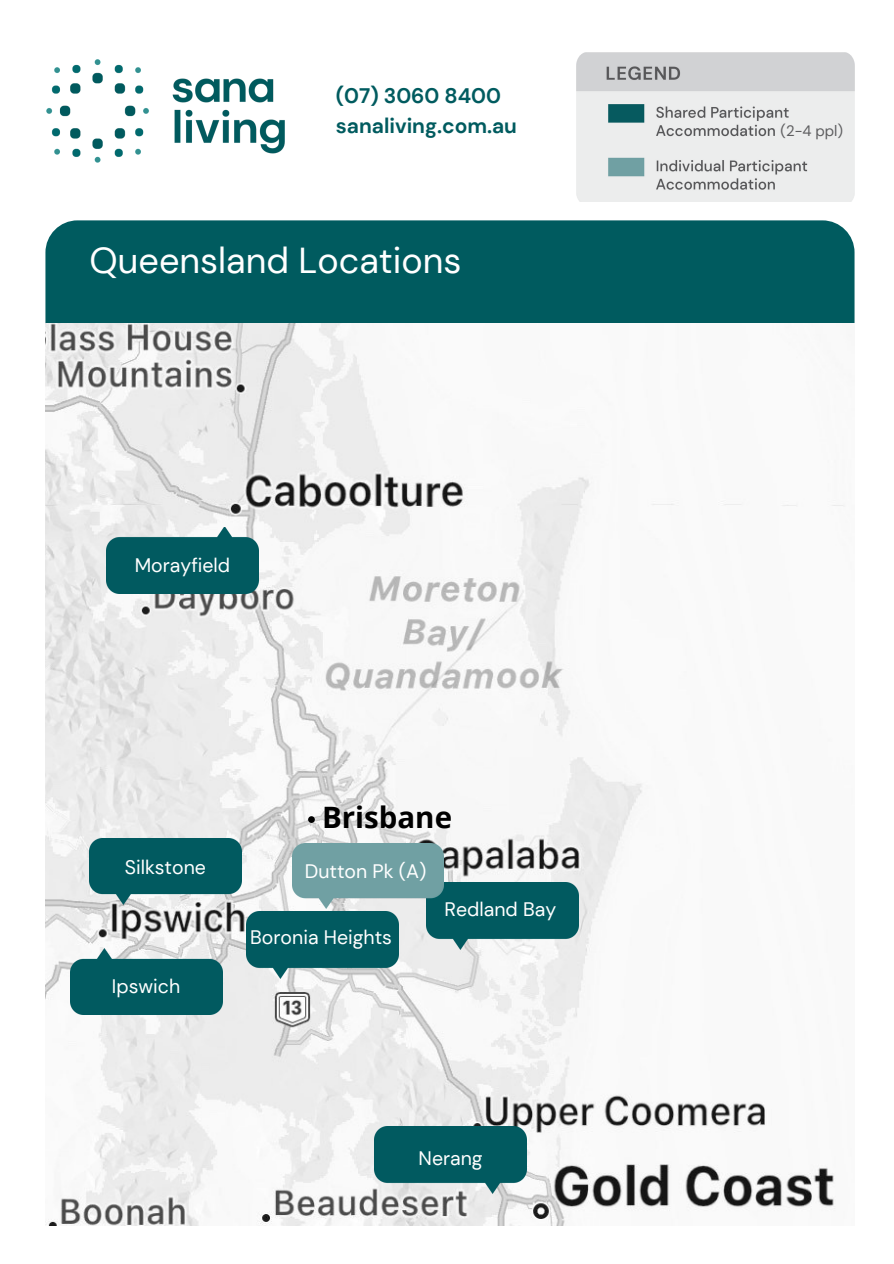
<style>
.page{position:relative;width:894px;height:1264px;background:#fff}
.page>*{position:absolute;margin:0;border:0;box-sizing:border-box;transform-origin:0 0}
.t1{font:36px "DM Sans";color:#fff}
.t2{font:700 29.4px "Open Sans";color:#000}
.t3{font:700 21px "DM Sans";color:#005b5f}
.t4{font:19.5px "DM Sans";color:#fff}
.t5{font:15px "DM Sans";color:#5e5e60}
</style>
<div class="page">
<div style="left:45px;top:220px;width:809px;height:170px;background:#005b5f;border-radius:32px"></div>
<img style="left:46px;top:324px;width:808px;height:900px">
<img style="left:46px;top:59px;width:239px;height:104px">
<img style="left:576px;top:53px;width:278px;height:148px">
<div style="left:779px;top:123px;width:50px;height:19px;background:#eceded;border-radius:3px"></div>
<div style="left:778px;top:175px;width:50px;height:23px;background:#eceded;border-radius:3px"></div>
<img style="left:89px;top:838px;width:152px;height:66px">
<img style="left:374px;top:1126px;width:152px;height:67px">
<img style="left:426px;top:882px;width:152px;height:67px">
<img style="left:292px;top:843px;width:151px;height:65px">
<img style="left:70px;top:948px;width:152px;height:66px">
<img style="left:246px;top:911px;width:152px;height:67px">
<img style="left:106px;top:527px;width:152px;height:66px">
<div style="left:308px;top:816px;width:7px;height:7px;background:#000;border-radius:50%"></div>
<p class="t3" style="left:336px;top:82px;width:167px">(07) 3060 8400</p>
<p class="t3" style="left:336px;top:112px;width:183px">sanaliving.com.au</p>
<p class="t5" style="left:780px;top:121px;width:64px">(2-4 ppl)</p>
<p class="t1" style="left:89px;top:237px;width:373px">Queensland Locations</p>
<p class="t4" style="left:135px;top:552px;width:97px">Morayfield</p>
<p class="t4" style="left:125px;top:854px;width:83px">Silkstone</p>
<p class="t4" style="left:112px;top:974px;width:70px">Ipswich</p>
<p class="t2" style="left:322px;top:796px;width:131px">Brisbane</p>
<p class="t4" style="left:305px;top:858px;width:123px">Dutton Pk (A)</p>
<p class="t4" style="left:250px;top:924px;width:143px">Boronia Heights</p>
<p class="t4" style="left:444px;top:896px;width:113px">Redland Bay</p>
<p class="t4" style="left:418px;top:1145px;width:66px">Nerang</p>
</div>
